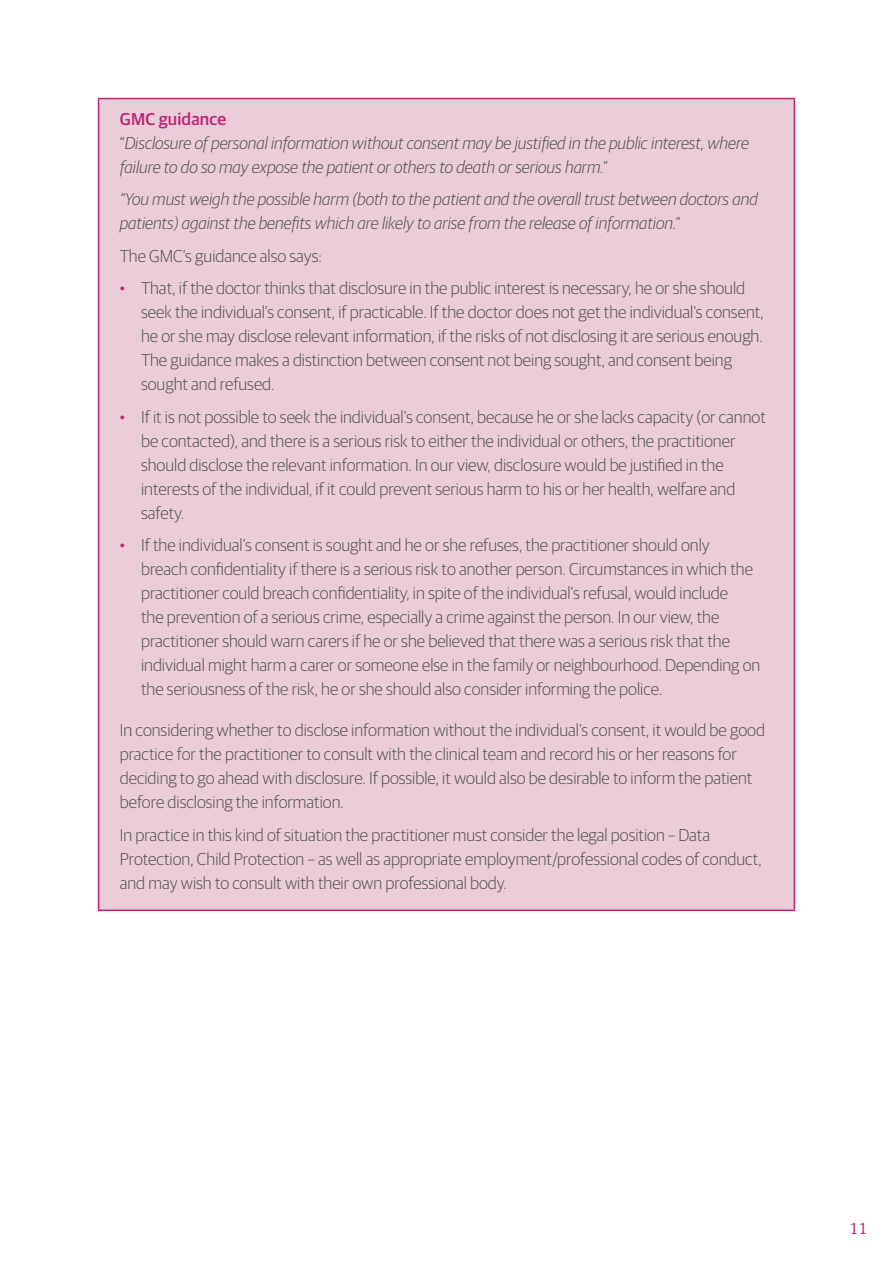
<style>
.page{position:relative;width:893px;height:1263px;background:#fff}
.page>*{position:absolute;margin:0;border:0;box-sizing:border-box;transform-origin:0 0}
.t1{font:300 17.25px/24px "Guardian Sans";color:#55564e}
.t2{font:italic 300 17.25px/24px "Guardian Sans";color:#55564e}
.t3{font:300 15px "Souvenir LT";color:#bd2475}
.s1{font-weight:500;font-style:normal;color:#bd2475}
.s2{font-style:normal}
.s3{color:#bd2475}
</style>
<div class="page">
<div style="left:99px;top:99px;width:695px;height:811px;background:#ebcdd9"></div>
<hr style="left:98px;top:98px;width:697px;height:1px;background:#bd2475">
<hr style="left:98px;top:99px;width:1px;height:810px;background:#bd2475">
<hr style="left:794px;top:99px;width:1px;height:810px;background:#bd2475">
<hr style="left:98px;top:909px;width:697px;height:2px;background:#bd2475">
<p class="t2" style="left:120px;top:106px;width:631px"><span class="s1">GMC guidance<br></span><span class="s2">“</span>Disclosure of personal information without consent may be justified in the public interest, where failure to do so may expose the patient or others to death or serious harm.”</p>
<p class="t2" style="left:120px;top:186px;width:639px">“You must weigh the possible harm (both to the patient and the overall trust between doctors and patients) against the benefits which are likely to arise from the release of information.”</p>
<p class="t1" style="left:120px;top:243px;width:204px">The GMC’s guidance also says:</p>
<p class="t1" style="left:141px;top:275px;width:624px;text-indent:-21px"><span class="s3">•</span> That, if the doctor thinks that disclosure in the public interest is necessary, he or she should seek the individual’s consent, if practicable. If the doctor does not get the individual’s consent, he or she may disclose relevant information, if the risks of not disclosing it are serious enough.<br>The guidance makes a distinction between consent not being sought, and consent being sought and refused.</p>
<p class="t1" style="left:141px;top:404px;width:626px;text-indent:-21px"><span class="s3">•</span> If it is not possible to seek the individual’s consent, because he or she lacks capacity (or cannot be contacted), and there is a serious risk to either the individual or others, the practitioner should disclose the relevant information. In our view, disclosure would be justified in the interests of the individual, if it could prevent serious harm to his or her health, welfare and safety.</p>
<p class="t1" style="left:141px;top:532px;width:621px;text-indent:-21px"><span class="s3">•</span> If the individual’s consent is sought and he or she refuses, the practitioner should only breach confidentiality if there is a serious risk to another person. Circumstances in which the practitioner could breach confidentiality, in spite of the individual’s refusal, would include<br>the prevention of a serious crime, especially a crime against the person. In our view, the practitioner should warn carers if he or she believed that there was a serious risk that the individual might harm a carer or someone else in the family or neighbourhood. Depending on the seriousness of the risk, he or she should also consider informing the police.</p>
<p class="t1" style="left:120px;top:717px;width:647px">In considering whether to disclose information without the individual’s consent, it would be good practice for the practitioner to consult with the clinical team and record his or her reasons for deciding to go ahead with disclosure. If possible, it would also be desirable to inform the patient before disclosing the information.</p>
<p class="t1" style="left:120px;top:822px;width:643px">In practice in this kind of situation the practitioner must consider the legal position – Data<br>Protection, Child Protection – as well as appropriate employment/professional codes of conduct, and may wish to consult with their own professional body.</p>
<p class="t3" style="left:849px;top:1220px;width:19px">11</p>
</div>
